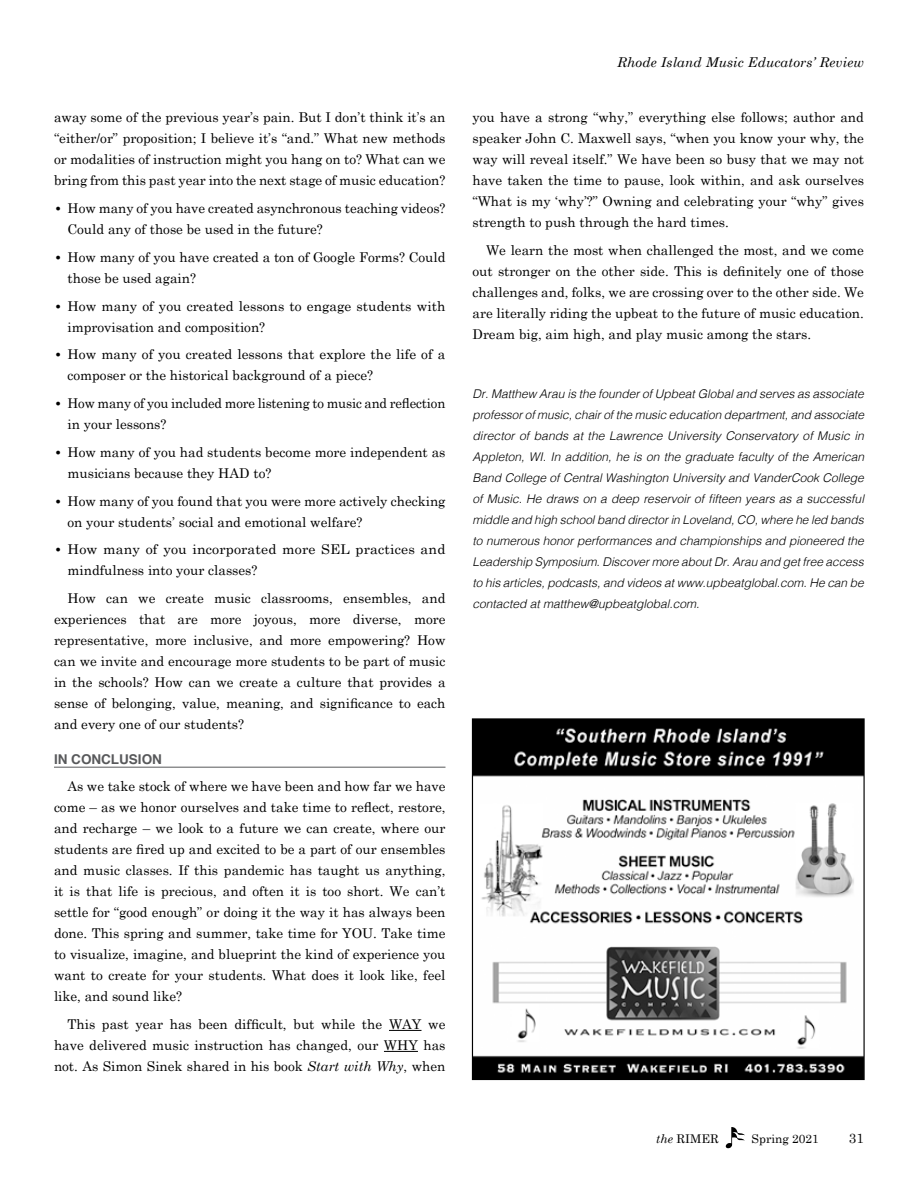
<style>
.page{position:relative;width:918px;height:1188px;background:#fff}
.page>*{position:absolute;margin:0;border:0;box-sizing:border-box;transform-origin:0 0}
.t1{font:13.5px/21px "Century Schoolbook";color:#000}
.t2{font:13.5px/21px "Century Schoolbook";color:#000;scale:1.04 1}
.t3{font:italic 13.5px "Century Schoolbook";letter-spacing:.01em;color:#000}
.t4{font:700 13.5px "Helvetica";color:#58595b}
.t5{font:italic 300 12px/21px "Helvetica";color:#000;text-align:justify}
.t6{font:12px "Century Schoolbook";color:#000}
.s1{font-weight:700}
.s2{font-style:italic}
</style>
<div class="page">
<svg style="left:725px;top:1127px;width:20px;height:22px"></svg>
<img style="left:474px;top:720px;width:389px;height:358px">
<div style="left:472px;top:718px;width:393px;height:362px;border:1px solid #000"></div>
<hr style="left:54px;top:767px;width:392px;height:1px;background:#58595b">
<hr style="left:389px;top:1030px;width:33px;height:1px;background:#000">
<hr style="left:384px;top:1051px;width:34px;height:1px;background:#000">
<p class="t1" style="left:54px;top:107px;width:393px;text-align:justify">away some of the previous year’s pain. But I don’t think it’s an “either/or” proposition; I believe it’s “and.” What new methods or modalities of instruction might you hang on to? What can we bring from this past year into the next stage of music education?</p>
<p class="t1" style="left:68px;top:197px;width:380px;text-indent:-14px"><span class="s1">•</span> How many of you have created asynchronous teaching videos?<br>Could any of those be used in the future?</p>
<p class="t1" style="left:68px;top:246px;width:380px;text-indent:-14px"><span class="s1">•</span> How many of you have created a ton of Google Forms? Could those be used again?</p>
<p class="t1" style="left:68px;top:295px;width:380px;text-indent:-14px"><span class="s1">•</span> How many of you created lessons to engage students with improvisation and composition?</p>
<p class="t1" style="left:68px;top:344px;width:379px;text-indent:-14px"><span class="s1">•</span> How many of you created lessons that explore the life of a composer or the historical background of a piece?</p>
<p class="t1" style="left:68px;top:392px;width:379px;text-indent:-14px"><span class="s1">•</span> How many of you included more listening to music and reflection in your lessons?</p>
<p class="t1" style="left:68px;top:441px;width:379px;text-indent:-14px"><span class="s1">•</span> How many of you had students become more independent as musicians because they HAD to?</p>
<p class="t1" style="left:68px;top:490px;width:380px;text-indent:-14px"><span class="s1">•</span> How many of you found that you were more actively checking on your students’ social and emotional welfare?</p>
<p class="t2" style="left:68px;top:539px;width:365px;text-indent:-14px"><span class="s1">•</span> How many of you incorporated more SEL practices and mindfulness into your classes?</p>
<p class="t1" style="left:54px;top:587px;width:393px;text-align:justify;text-indent:14px">How can we create music classrooms, ensembles, and experiences that are more joyous, more diverse, more representative, more inclusive, and more empowering? How can we invite and encourage more students to be part of music in the schools? How can we create a culture that provides a sense of belonging, value, meaning, and significance to each and every one of our students?</p>
<p class="t4" style="left:54px;top:753px;width:109px">IN CONCLUSION</p>
<p class="t1" style="left:54px;top:776px;width:393px;text-align:justify;text-indent:14px">As we take stock of where we have been and how far we have come – as we honor ourselves and take time to reflect, restore, and recharge – we look to a future we can create, where our students are fired up and excited to be a part of our ensembles and music classes. If this pandemic has taught us anything, it is that life is precious, and often it is too short. We can’t settle for “good enough” or doing it the way it has always been done. This spring and summer, take time for YOU. Take time to visualize, imagine, and blueprint the kind of experience you want to create for your students. What does it look like, feel like, and sound like?</p>
<p class="t1" style="left:54px;top:1013px;width:393px;text-align:justify;text-indent:14px">This past year has been difficult, but while the WAY we have delivered music instruction has changed, our WHY has not. As Simon Sinek shared in his book <span class="s2">Start with Why</span>, when</p>
<p class="t3" style="left:617px;top:53px;width:248px">Rhode Island Music Educators’ Review</p>
<p class="t1" style="left:472px;top:107px;width:393px;text-align:justify">you have a strong “why,” everything else follows; author and speaker John C. Maxwell says, “when you know your why, the way will reveal itself.” We have been so busy that we may not have taken the time to pause, look within, and ask ourselves “What is my ‘why’?” Owning and celebrating your “why” gives strength to push through the hard times.</p>
<p class="t1" style="left:472px;top:240px;width:393px;text-align:justify;text-indent:14px">We learn the most when challenged the most, and we come out stronger on the other side. This is definitely one of those challenges and, folks, we are crossing over to the other side. We are literally riding the upbeat to the future of music education.<br>Dream big, aim high, and play music among the stars.</p>
<p class="t5" style="left:472px;top:384px;width:393px">Dr. Matthew Arau is the founder of Upbeat Global and serves as associate professor of music, chair of the music education department, and associate director of bands at the Lawrence University Conservatory of Music in Appleton, WI. In addition, he is on the graduate faculty of the American Band College of Central Washington University and VanderCook College of Music. He draws on a deep reservoir of fifteen years as a successful middle and high school band director in Loveland, CO, where he led bands to numerous honor performances and championships and pioneered the Leadership Symposium. Discover more about Dr. Arau and get free access to his articles, podcasts, and videos at www.upbeatglobal.com. He can be contacted at matthew@upbeatglobal.com.</p>
<p class="t6" style="left:656px;top:1131px;width:64px"><span class="s2">the</span> RIMER</p>
<p class="t6" style="left:752px;top:1131px;width:69px">Spring 2021</p>
<p class="t1" style="left:849px;top:1127px;width:17px">31</p>
</div>
